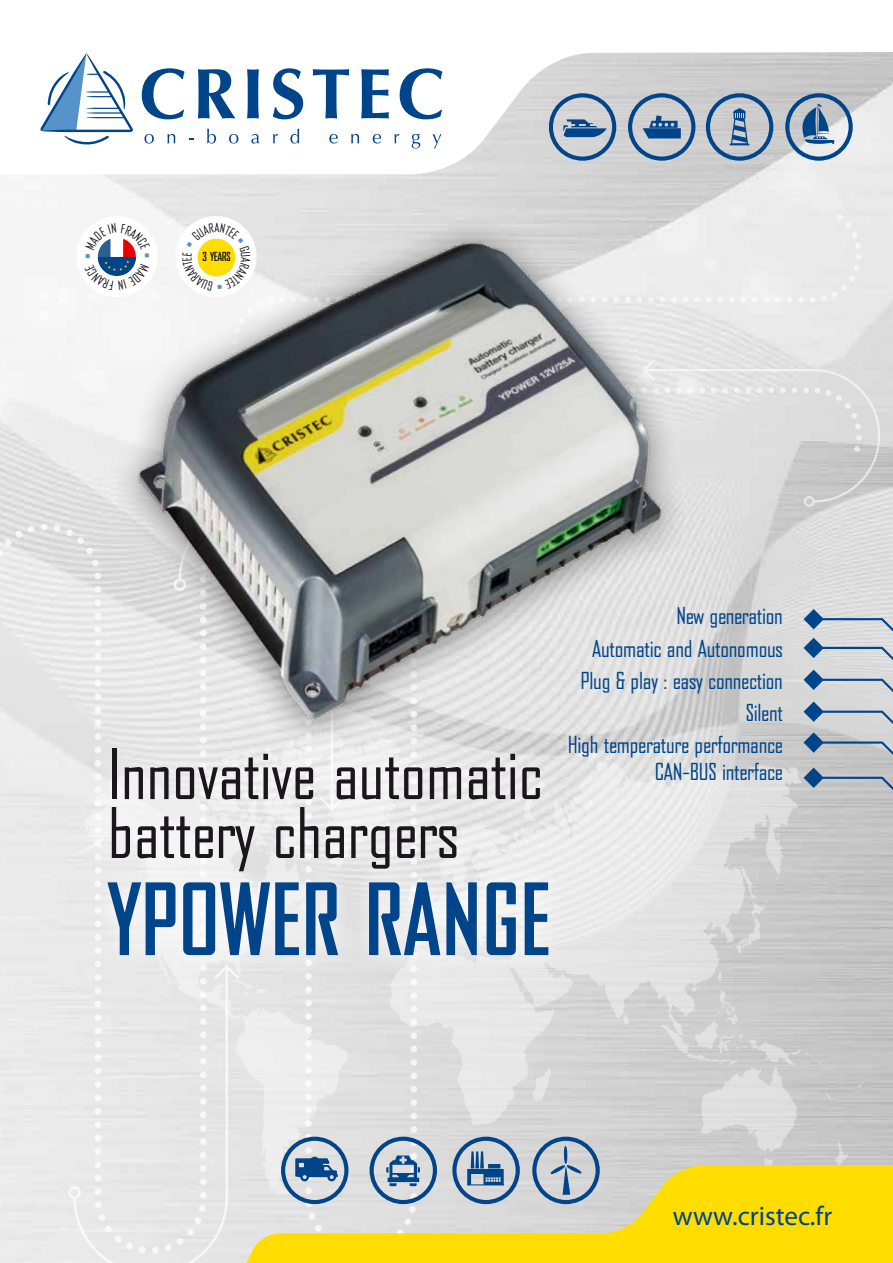
<style>
.page{position:relative;width:893px;height:1263px;background:#fff}
.page>*{position:absolute;margin:0;border:0;box-sizing:border-box;transform-origin:0 0}
.t1{font:700 95.1px "Bureau Agency";color:#004489}
.t2{font:66.75px/58.9px "Bureau Agency";color:#1a171b}
.t3{font:27px "Myriad Pro";color:#004489}
.t4{font:22.5px/32.2px "Bureau Agency";letter-spacing:-.01em;color:#004489;text-align:right}
.t5{font:700 12px "Bureau Agency";color:#1a171b}
</style>
<div class="page">
<svg style="left:723px;top:359px;width:157px;height:148px;background:#d9d9d9"></svg>
<svg style="left:729px;top:297px;width:17px;height:5px"></svg>
<div style="left:821px;top:214px;width:41px;height:87px;background:#eaeaea"></div>
<img style="left:56px;top:723px;width:837px;height:493px">
<svg style="left:141px;top:52px;width:752px;height:122px"></svg>
<svg style="left:803px;top:609px;width:90px;height:23px;background:#b5c1cd"></svg>
<svg style="left:803px;top:638px;width:90px;height:22px;background:#b2bfcc"></svg>
<svg style="left:803px;top:670px;width:90px;height:22px;background:#b1bdca"></svg>
<svg style="left:803px;top:701px;width:90px;height:23px;background:#b1bdc9"></svg>
<svg style="left:803px;top:732px;width:90px;height:23px;background:#a5b1bd"></svg>
<svg style="left:803px;top:768px;width:90px;height:22px;background:#a1adba"></svg>
<svg style="left:628px;top:93px;width:67px;height:68px;background:#91a5ba"></svg>
<svg style="left:549px;top:93px;width:67px;height:68px;background:#97aabe"></svg>
<svg style="left:706px;top:93px;width:67px;height:68px;background:#98a9ba"></svg>
<svg style="left:785px;top:93px;width:68px;height:68px;background:#94a9be"></svg>
<div style="left:73px;top:968px;width:155px;height:295px;background:#e8e8e8"></div>
<svg style="left:68px;top:1186px;width:13px;height:13px"></svg>
<div style="left:5px;top:539px;width:6px;height:7px;background:#f4f4f4;border-radius:50%"></div>
<svg style="left:16px;top:531px;width:6px;height:6px"></svg>
<div style="left:28px;top:525px;width:6px;height:7px;background:#f6f6f6;border-radius:50%"></div>
<svg style="left:41px;top:524px;width:6px;height:6px"></svg>
<div style="left:54px;top:525px;width:6px;height:7px;background:#f6f6f6;border-radius:50%"></div>
<div style="left:66px;top:529px;width:7px;height:7px;background:#f7f7f7;border-radius:50%"></div>
<div style="left:95px;top:974px;width:6px;height:7px;background:#f8f8f8;border-radius:50%"></div>
<div style="left:95px;top:987px;width:6px;height:7px;background:#f7f7f7;border-radius:50%"></div>
<svg style="left:95px;top:1001px;width:6px;height:6px"></svg>
<div style="left:95px;top:1014px;width:6px;height:7px;background:#fff;border-radius:50%"></div>
<svg style="left:95px;top:1028px;width:6px;height:6px"></svg>
<div style="left:95px;top:1041px;width:6px;height:7px;background:#f8f8f8;border-radius:50%"></div>
<div style="left:95px;top:1054px;width:6px;height:7px;background:#fff;border-radius:50%"></div>
<svg style="left:95px;top:1068px;width:6px;height:6px"></svg>
<div style="left:95px;top:1081px;width:6px;height:7px;background:#f8f8f8;border-radius:50%"></div>
<div style="left:95px;top:1094px;width:6px;height:7px;background:#fff;border-radius:50%"></div>
<svg style="left:95px;top:1108px;width:6px;height:6px"></svg>
<div style="left:95px;top:1121px;width:6px;height:7px;background:#fff;border-radius:50%"></div>
<svg style="left:95px;top:1135px;width:6px;height:6px"></svg>
<div style="left:95px;top:1148px;width:6px;height:7px;background:#fff;border-radius:50%"></div>
<div style="left:95px;top:1161px;width:6px;height:7px;background:#f8f8f8;border-radius:50%"></div>
<svg style="left:95px;top:1175px;width:6px;height:6px"></svg>
<div style="left:95px;top:1188px;width:6px;height:7px;background:#f8f8f8;border-radius:50%"></div>
<div style="left:95px;top:1201px;width:7px;height:7px;background:#fff;border-radius:50%"></div>
<div style="left:98px;top:1214px;width:7px;height:7px;background:#f8f8f8;border-radius:50%"></div>
<div style="left:105px;top:1226px;width:7px;height:6px;background:#fff;border-radius:50%"></div>
<svg style="left:115px;top:1236px;width:6px;height:6px"></svg>
<div style="left:126px;top:1243px;width:7px;height:6px;background:#f8f8f8;border-radius:50%"></div>
<div style="left:139px;top:1246px;width:7px;height:7px;background:#f8f8f8;border-radius:50%"></div>
<div style="left:152px;top:1247px;width:7px;height:6px;background:#f7f7f7;border-radius:50%"></div>
<div style="left:165px;top:1244px;width:6px;height:7px;background:#f7f7f7;border-radius:50%"></div>
<div style="left:177px;top:1238px;width:6px;height:7px;background:#f7f7f7;border-radius:50%"></div>
<div style="left:187px;top:1229px;width:7px;height:6px;background:#f7f7f7;border-radius:50%"></div>
<div style="left:195px;top:1217px;width:6px;height:7px;background:#f7f7f7;border-radius:50%"></div>
<div style="left:199px;top:1205px;width:7px;height:7px;background:#f7f7f7;border-radius:50%"></div>
<div style="left:200px;top:1192px;width:7px;height:6px;background:#f7f7f7;border-radius:50%"></div>
<div style="left:200px;top:1178px;width:7px;height:7px;background:#f7f7f7;border-radius:50%"></div>
<div style="left:200px;top:1165px;width:7px;height:7px;background:#f7f7f7;border-radius:50%"></div>
<div style="left:200px;top:1152px;width:7px;height:6px;background:#f7f7f7;border-radius:50%"></div>
<div style="left:200px;top:1138px;width:7px;height:7px;background:#f7f7f7;border-radius:50%"></div>
<div style="left:200px;top:1125px;width:7px;height:7px;background:#f7f7f7;border-radius:50%"></div>
<div style="left:200px;top:1112px;width:7px;height:6px;background:#f7f7f7;border-radius:50%"></div>
<div style="left:200px;top:1098px;width:7px;height:7px;background:#f7f7f7;border-radius:50%"></div>
<div style="left:200px;top:1085px;width:7px;height:6px;background:#f7f7f7;border-radius:50%"></div>
<div style="left:200px;top:1071px;width:7px;height:7px;background:#f7f7f7;border-radius:50%"></div>
<div style="left:200px;top:1058px;width:7px;height:7px;background:#f8f8f8;border-radius:50%"></div>
<div style="left:200px;top:1045px;width:7px;height:6px;background:#f7f7f7;border-radius:50%"></div>
<div style="left:200px;top:1031px;width:7px;height:7px;background:#f7f7f7;border-radius:50%"></div>
<div style="left:200px;top:1018px;width:7px;height:7px;background:#f8f8f8;border-radius:50%"></div>
<div style="left:200px;top:1004px;width:7px;height:7px;background:#f8f8f8;border-radius:50%"></div>
<div style="left:200px;top:991px;width:7px;height:7px;background:#fff;border-radius:50%"></div>
<div style="left:200px;top:978px;width:7px;height:6px;background:#f7f7f7;border-radius:50%"></div>
<div style="left:305px;top:973px;width:7px;height:7px;background:#ededed;border-radius:50%"></div>
<div style="left:305px;top:986px;width:7px;height:7px;background:#f7f7f7;border-radius:50%"></div>
<div style="left:305px;top:1000px;width:7px;height:6px;background:#f6f6f6;border-radius:50%"></div>
<div style="left:305px;top:1013px;width:7px;height:7px;background:#f6f6f6;border-radius:50%"></div>
<div style="left:305px;top:1026px;width:7px;height:7px;background:#f6f6f6;border-radius:50%"></div>
<div style="left:305px;top:1040px;width:7px;height:7px;background:#fff;border-radius:50%"></div>
<div style="left:305px;top:1053px;width:7px;height:7px;background:#fff;border-radius:50%"></div>
<div style="left:305px;top:1067px;width:7px;height:6px;background:#fff;border-radius:50%"></div>
<div style="left:305px;top:1080px;width:7px;height:7px;background:#fff;border-radius:50%"></div>
<div style="left:305px;top:1093px;width:7px;height:7px;background:#fff;border-radius:50%"></div>
<div style="left:305px;top:1107px;width:7px;height:6px;background:#fff;border-radius:50%"></div>
<div style="left:305px;top:1120px;width:7px;height:7px;background:#f7f7f7;border-radius:50%"></div>
<div style="left:305px;top:1134px;width:7px;height:6px;background:#f6f6f6;border-radius:50%"></div>
<div style="left:410px;top:1126px;width:7px;height:7px;background:#f4f4f4;border-radius:50%"></div>
<div style="left:410px;top:1113px;width:7px;height:6px;background:#f5f5f5;border-radius:50%"></div>
<div style="left:410px;top:1099px;width:7px;height:7px;background:#f5f5f5;border-radius:50%"></div>
<div style="left:410px;top:1086px;width:7px;height:6px;background:#f5f5f5;border-radius:50%"></div>
<div style="left:410px;top:1072px;width:7px;height:7px;background:#f5f5f5;border-radius:50%"></div>
<div style="left:410px;top:1059px;width:7px;height:7px;background:#f5f5f5;border-radius:50%"></div>
<div style="left:410px;top:1046px;width:7px;height:6px;background:#f5f5f5;border-radius:50%"></div>
<div style="left:410px;top:1032px;width:7px;height:7px;background:#f5f5f5;border-radius:50%"></div>
<div style="left:410px;top:1019px;width:7px;height:7px;background:#f8f8f8;border-radius:50%"></div>
<div style="left:410px;top:1005px;width:7px;height:7px;background:#f8f8f8;border-radius:50%"></div>
<div style="left:410px;top:992px;width:7px;height:7px;background:#f8f8f8;border-radius:50%"></div>
<div style="left:410px;top:979px;width:7px;height:6px;background:#fff;border-radius:50%"></div>
<img style="left:77px;top:209px;width:646px;height:554px">
<svg style="left:532px;top:1137px;width:68px;height:28px;background:#a5b4c3"></svg>
<svg style="left:370px;top:1137px;width:67px;height:28px;background:#a0b3c6"></svg>
<svg style="left:281px;top:1137px;width:67px;height:28px;background:#9db1c7"></svg>
<svg style="left:452px;top:1137px;width:68px;height:28px;background:#a0b2c3"></svg>
<svg style="left:230px;top:1165px;width:663px;height:98px;background:#e3d460"></svg>
<svg style="left:86px;top:727px;width:485px;height:252px;fill:#ededed"></svg>
<div style="left:77px;top:216px;width:81px;height:81px;background:#fff;border-radius:50%"></div>
<div style="left:176px;top:216px;width:80px;height:81px;background:#fff;border-radius:50%"></div>
<svg style="left:40px;top:53px;width:93px;height:92px"></svg>
<svg style="left:142px;top:68px;width:43px;height:51px"></svg>
<svg style="left:198px;top:69px;width:37px;height:49px"></svg>
<svg style="left:247px;top:69px;width:12px;height:49px"></svg>
<svg style="left:273px;top:68px;width:30px;height:51px"></svg>
<svg style="left:313px;top:69px;width:36px;height:49px"></svg>
<svg style="left:361px;top:69px;width:28px;height:49px"></svg>
<svg style="left:400px;top:68px;width:42px;height:51px"></svg>
<svg style="left:144px;top:134px;width:10px;height:10px"></svg>
<svg style="left:167px;top:134px;width:8px;height:9px"></svg>
<svg style="left:207px;top:129px;width:9px;height:15px"></svg>
<svg style="left:229px;top:134px;width:9px;height:10px"></svg>
<svg style="left:251px;top:134px;width:9px;height:10px"></svg>
<svg style="left:273px;top:134px;width:5px;height:9px"></svg>
<svg style="left:290px;top:129px;width:9px;height:15px"></svg>
<svg style="left:329px;top:134px;width:9px;height:10px"></svg>
<svg style="left:351px;top:134px;width:8px;height:9px"></svg>
<svg style="left:373px;top:134px;width:8px;height:10px"></svg>
<svg style="left:395px;top:134px;width:4px;height:9px"></svg>
<svg style="left:412px;top:134px;width:8px;height:14px"></svg>
<svg style="left:433px;top:134px;width:8px;height:14px"></svg>
<svg style="left:85px;top:223px;width:65px;height:67px"></svg>
<svg style="left:182px;top:223px;width:69px;height:68px"></svg>
<p class="t5" style="left:202px;top:250px;width:30px">3 YEARS</p>
<h2 class="t2" style="left:108px;top:746px;width:436px">Innovative automatic battery chargers</h2>
<h1 class="t1" style="left:108px;top:868px;width:444px">YPOWER RANGE</h1>
<p class="t4" style="left:568px;top:600px;width:217px">New generation<br>Automatic and Autonomous<br>Plug &amp; play : easy connection<br>Silent<br>High temperature performance</p>
<p class="t4" style="left:655px;top:756px;width:129px">CAN-BUS interface</p>
<p class="t3" style="left:673px;top:1199px;width:161px">www.cristec.fr</p>
</div>
